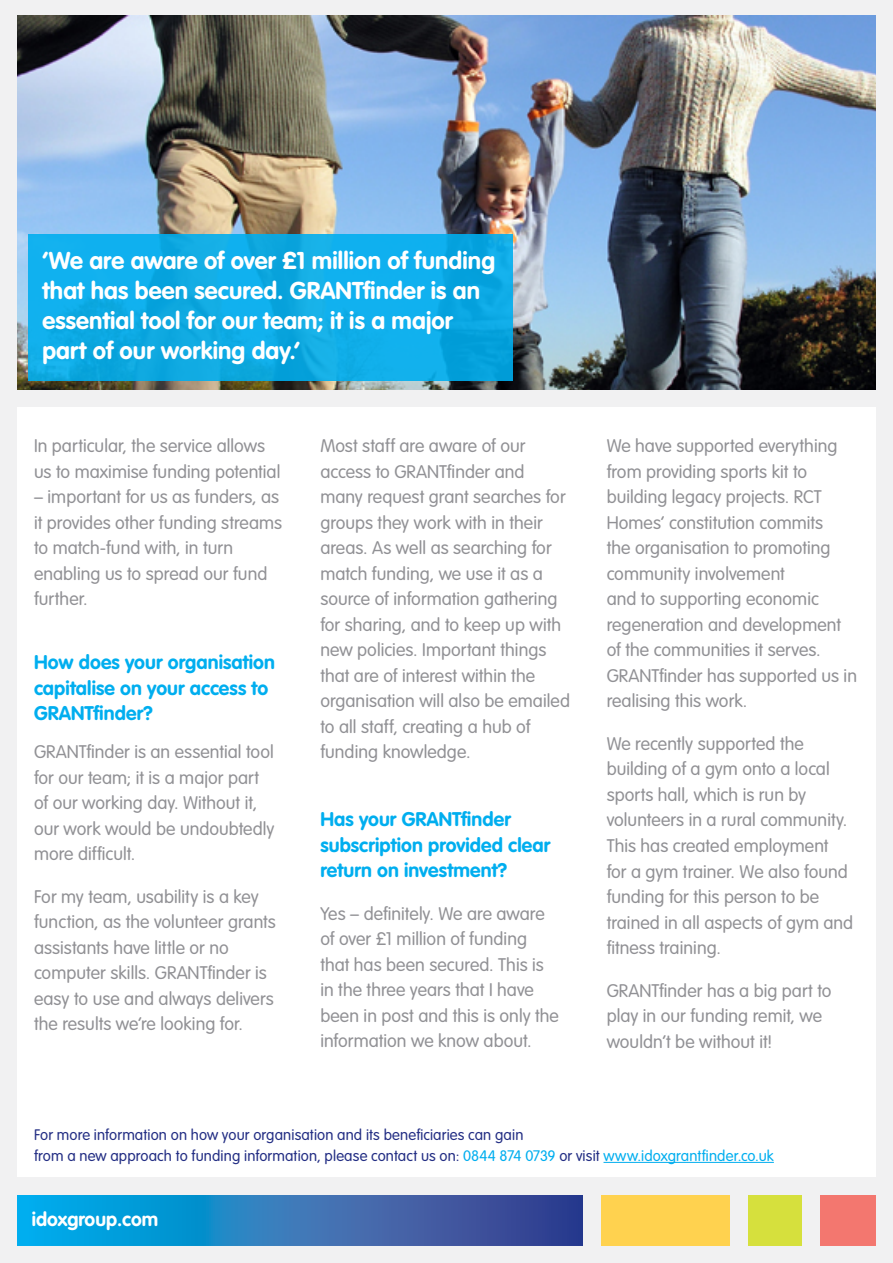
<style>
.page{position:relative;width:893px;height:1263px;background:#f1f1f2}
.page>*{position:absolute;margin:0;border:0;box-sizing:border-box;transform-origin:0 0}
.t1{font:700 24px/30px "VAG Rounded Std";letter-spacing:.005em;color:#fff}
.t2{font:700 19.5px/25.5px "VAG Rounded Std";letter-spacing:.005em;color:#00aeef}
.t3{font:700 19.35px "VAG Rounded Std";color:#fff}
.t4{font:300 18px/25.5px "VAG Rounded Std";color:#919195}
.t5{font:300 15px/21px "VAG Rounded Std";letter-spacing:.01em;color:#232e84}
.s1{color:#00aeef}
</style>
<div class="page">
<div style="left:17px;top:17px;width:859px;height:1229px;background:#fff"></div>
<div style="left:820px;top:1195px;width:56px;height:51px;background:#f3776f"></div>
<div style="left:595px;top:1193px;width:138px;height:53px;background:#ffd24f"></div>
<svg style="left:17px;top:1195px;width:567px;height:51px;background:#2677bb"></svg>
<div style="left:747px;top:1195px;width:56px;height:51px;background:#d6e03d"></div>
<div style="left:17px;top:1178px;width:876px;height:17px;background:#f1f1f2"></div>
<div style="left:584px;top:1189px;width:17px;height:70px;background:#f1f1f2"></div>
<div style="left:730px;top:1189px;width:17px;height:70px;background:#f1f1f2"></div>
<div style="left:803px;top:1189px;width:17px;height:70px;background:#f1f1f2"></div>
<div style="left:0;top:389px;width:893px;height:17px;background:#f1f1f2"></div>
<hr style="left:603px;top:1162px;width:171px;height:1px;background:#00aeef">
<img style="left:17px;top:16px;width:859px;height:373px">
<div style="left:28px;top:234px;width:484px;height:146px;background:linear-gradient(to right,#10ade8,#0caae5)"></div>
<h1 class="t1" style="left:43px;top:247px;width:454px">‘We are aware of over £1 million of funding that has been secured. GRANTfinder is an essential tool for our team; it is a major part of our working day.’</h1>
<p class="t4" style="left:34px;top:434px;width:248px">In particular, the service allows us to maximise funding potential</p>
<p class="t4" style="left:34px;top:485px;width:250px">– important for us as funders, as it provides other funding streams to match-fund with, in turn enabling us to spread our fund further.</p>
<p class="t2" style="left:34px;top:650px;width:242px">How does your organisation capitalise on your access to<br>GRANTfinder?</p>
<p class="t4" style="left:34px;top:740px;width:242px">GRANTfinder is an essential tool for our team; it is a major part of our working day. Without it, our work would be undoubtedly more difficult.</p>
<p class="t4" style="left:34px;top:884px;width:243px">For my team, usability is a key function, as the volunteer grants assistants have little or no computer skills. GRANTfinder is easy to use and always delivers the results we’re looking for.</p>
<p class="t4" style="left:320px;top:434px;width:251px">Most staff are aware of our access to GRANTfinder and many request grant searches for groups they work with in their areas. As well as searching for match funding, we use it as a source of information gathering for sharing, and to keep up with new policies. Important things that are of interest within the organisation will also be emailed to all staff, creating a hub of funding knowledge.</p>
<p class="t2" style="left:320px;top:807px;width:231px">Has your GRANTfinder subscription provided clear return on investment?</p>
<p class="t4" style="left:320px;top:901px;width:240px">Yes – definitely. We are aware of over £1 million of funding that has been secured. This is in the three years that I have been in post and this is only the information we know about.</p>
<p class="t4" style="left:607px;top:434px;width:252px">We have supported everything from providing sports kit to building legacy projects. RCT<br>Homes’ constitution commits<br>the organisation to promoting community involvement<br>and to supporting economic regeneration and development of the communities it serves.<br>GRANTfinder has supported us in realising this work.</p>
<p class="t4" style="left:607px;top:731px;width:248px">We recently supported the building of a gym onto a local sports hall, which is run by volunteers in a rural community.<br>This has created employment<br>for a gym trainer. We also found funding for this person to be trained in all aspects of gym and fitness training.</p>
<p class="t4" style="left:607px;top:978px;width:226px">GRANTfinder has a big part to play in our funding remit, we wouldn’t be without it!</p>
<p class="t5" style="left:34px;top:1125px;width:741px">For more information on how your organisation and its beneficiaries can gain<br>from a new approach to funding information, please contact us on: <span class="s1">0844 874 0739</span> or visit <span class="s1">www.idoxgrantfinder.co.uk</span></p>
<p class="t3" style="left:32px;top:1207px;width:128px">idoxgroup.com</p>
</div>
